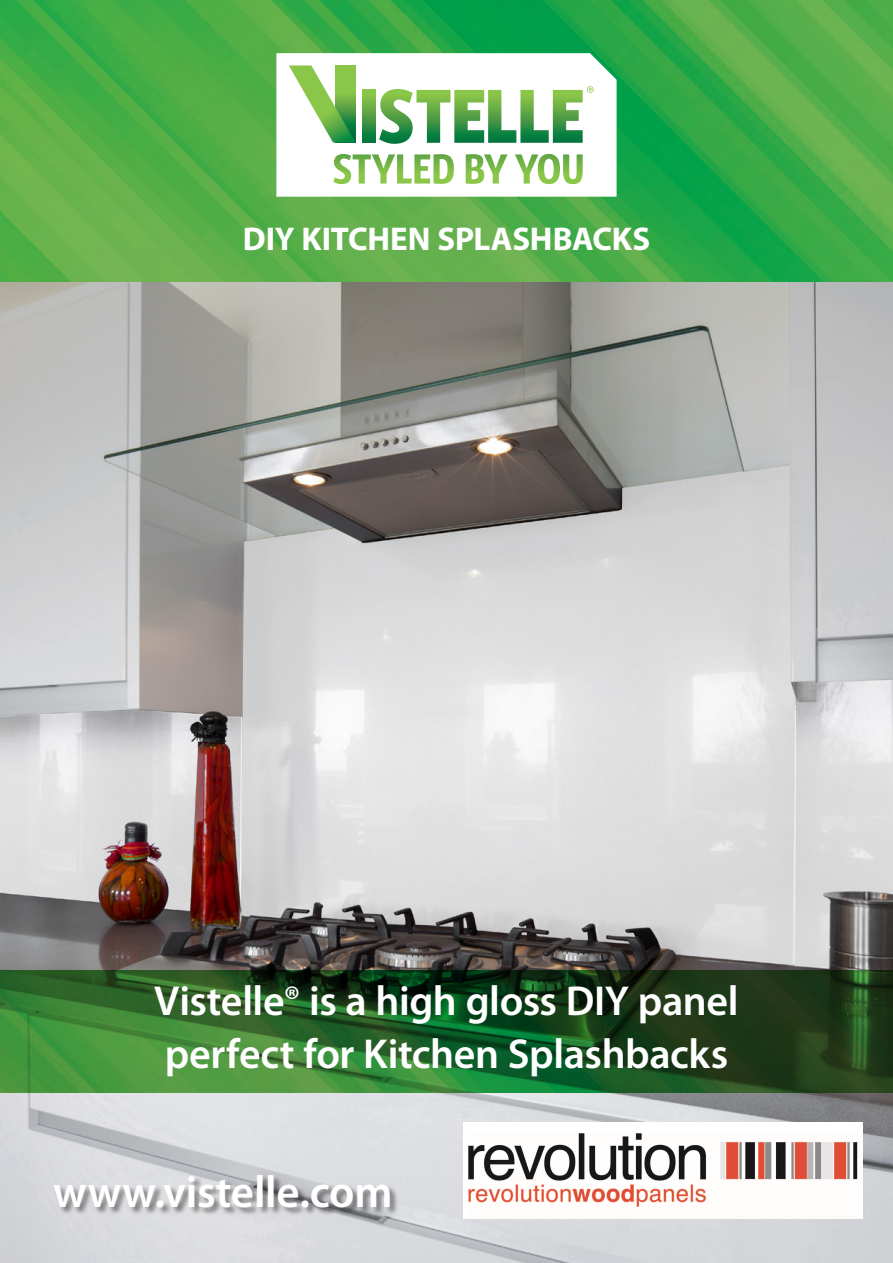
<style>
.page{position:relative;width:893px;height:1263px;background:#fff}
.page>*{position:absolute;margin:0;border:0;box-sizing:border-box;transform-origin:0 0}
.t1{font:600 45px "Myriad Pro";letter-spacing:-.005em;color:#fff}
.t2{font:600 42px/53.1px "Myriad Pro";letter-spacing:-.01em;color:#fff}
.t3{font:700 33px "Myriad Pro";letter-spacing:-.005em;color:#fff}
.s1{font-size:37.5px}
</style>
<div class="page">
<img style="left:0;top:0;width:893px;height:1263px">
<svg style="left:276px;top:53px;width:341px;height:144px"></svg>
<svg style="left:289px;top:65px;width:66px;height:77px"></svg>
<svg style="left:362px;top:90px;width:13px;height:53px"></svg>
<svg style="left:333px;top:154px;width:121px;height:30px"></svg>
<svg style="left:466px;top:154px;width:41px;height:30px"></svg>
<svg style="left:515px;top:154px;width:68px;height:30px"></svg>
<svg style="left:379px;top:86px;width:215px;height:58px"></svg>
<img style="left:0;top:970px;width:893px;height:122px">
<div style="left:54px;top:1175px;width:344px;height:41px;background:#231f20;opacity:.5"></div>
<img style="left:464px;top:1122px;width:399px;height:96px">
<p class="t3" style="left:243px;top:217px;width:409px">DIY KITCHEN SPLASHBACKS</p>
<p class="t2" style="left:154px;top:973px;width:586px">Vistelle<span class="s1">®</span> is a high gloss DIY panel perfect for Kitchen Splashbacks</p>
<p class="t1" style="left:53px;top:1163px;width:341px">www.vistelle.com</p>
</div>
